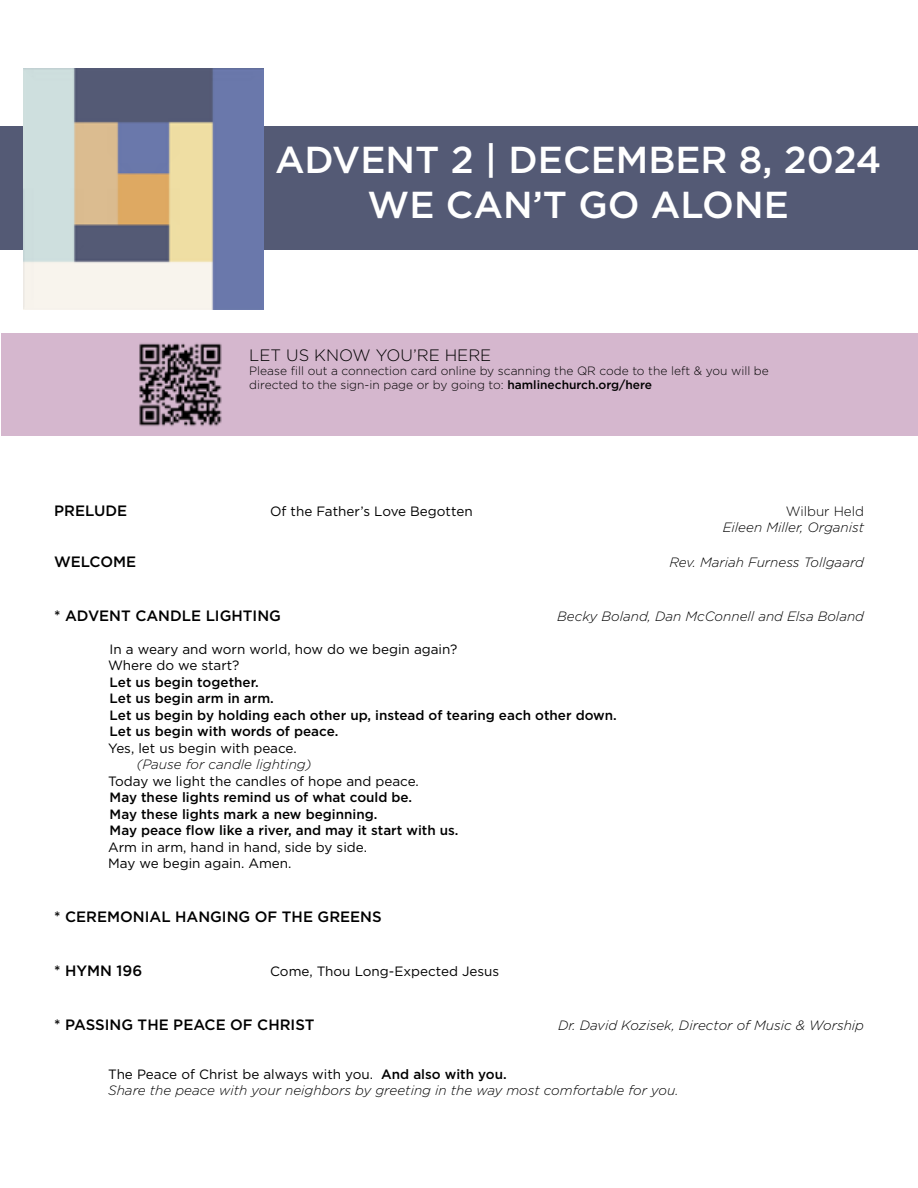
<style>
.page{position:relative;width:918px;height:1188px;background:#fff}
.page>*{position:absolute;margin:0;border:0;box-sizing:border-box;transform-origin:0 0}
.t1{font:500 37.5px/45px "Gotham";color:#fff;text-align:center}
.t2{font:300 16.5px "Gotham";color:#000}
.t3{font:500 15px "Gotham";color:#000}
.t4{font:italic 300 13.5px/16.2px "Gotham";color:#000}
.t5{font:500 13.5px/16.5px "Gotham";color:#000}
.t6{font:13.5px/16.5px "Gotham";color:#000}
.t7{font:300 13.5px "Gotham";color:#000}
.t8{font:300 12px/14.4px "Gotham";color:#000}
.s1{font-weight:500}
.s2{font-weight:400;font-style:normal}
.s3{font-weight:500;font-style:normal}
</style>
<div class="page">
<div style="left:0;top:126px;width:918px;height:124px;background:#545a75"></div>
<div style="left:2px;top:333px;width:916px;height:103px;background:#d5b7ce"></div>
<img style="left:139px;top:343px;width:83px;height:83px">
<img style="left:23px;top:68px;width:240px;height:241px">
<h1 class="t1" style="left:275px;top:136px;width:608px">ADVENT 2 | DECEMBER 8, 2024<br>WE CAN’T GO ALONE</h1>
<p class="t2" style="left:249px;top:344px;width:244px">LET US KNOW YOU’RE HERE</p>
<p class="t8" style="left:249px;top:363px;width:521px">Please fill out a connection card online by scanning the QR code to the left &amp; you will be directed to the sign-in page or by going to: <span class="s1">hamlinechurch.org/here</span></p>
<p class="t3" style="left:54px;top:501px;width:75px">PRELUDE</p>
<p class="t6" style="left:270px;top:503px;width:204px">Of the Father’s Love Begotten</p>
<p class="t7" style="left:786px;top:503px;width:80px">Wilbur Held</p>
<p class="t4" style="left:723px;top:519px;width:143px">Eileen Miller, Organist</p>
<p class="t3" style="left:54px;top:552px;width:84px">WELCOME</p>
<p class="t4" style="left:669px;top:553px;width:196px">Rev. Mariah Furness Tollgaard</p>
<p class="t3" style="left:54px;top:606px;width:228px">* ADVENT CANDLE LIGHTING</p>
<p class="t4" style="left:557px;top:607px;width:308px">Becky Boland, Dan McConnell and Elsa Boland</p>
<p class="t6" style="left:108px;top:640px;width:351px">In a weary and worn world, how do we begin again?<br>Where do we start?</p>
<p class="t5" style="left:110px;top:673px;width:509px">Let us begin together.<br>Let us begin arm in arm.<br>Let us begin by holding each other up, instead of tearing each other down.<br>Let us begin with words of peace.</p>
<p class="t6" style="left:108px;top:739px;width:190px">Yes, let us begin with peace.</p>
<p class="t4" style="left:137px;top:756px;width:176px">(Pause for candle lighting)</p>
<p class="t6" style="left:108px;top:772px;width:312px">Today we light the candles of hope and peace.</p>
<p class="t5" style="left:110px;top:789px;width:350px">May these lights remind us of what could be.<br>May these lights mark a new beginning.<br>May peace flow like a river, and may it start with us.</p>
<p class="t6" style="left:108px;top:838px;width:260px">Arm in arm, hand in hand, side by side.<br>May we begin again. Amen.</p>
<p class="t3" style="left:54px;top:907px;width:329px">* CEREMONIAL HANGING OF THE GREENS</p>
<p class="t3" style="left:54px;top:961px;width:90px">* HYMN 196</p>
<p class="t6" style="left:270px;top:963px;width:231px">Come, Thou Long-Expected Jesus</p>
<p class="t3" style="left:54px;top:1015px;width:262px">* PASSING THE PEACE OF CHRIST</p>
<p class="t4" style="left:558px;top:1017px;width:308px">Dr. David Kozisek, Director of Music &amp; Worship</p>
<p class="t4" style="left:108px;top:1066px;width:572px"><span class="s2">The Peace of Christ be always with you.</span> <span class="s3">And also with you.<br></span>Share the peace with your neighbors by greeting in the way most comfortable for you.</p>
</div>
